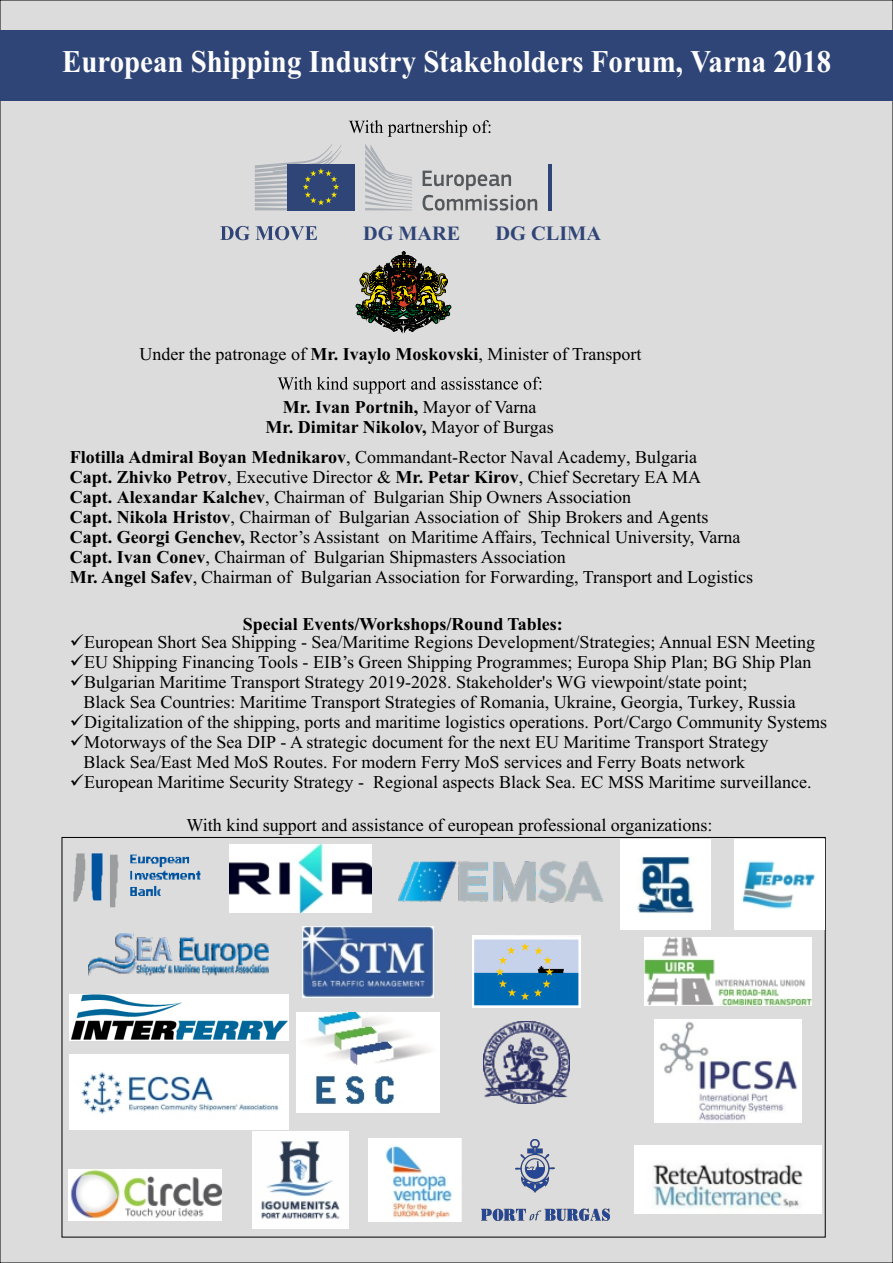
<style>
.page{position:relative;width:893px;height:1263px;background:#dddcdc}
.page>*{position:absolute;margin:0;border:0;box-sizing:border-box;transform-origin:0 0}
.t1{font:700 31.5px "Times New Roman";color:#fefefe;scale:.91 1}
.t2{font:700 20.4px "Times New Roman";color:#304577}
.t3{font:700 20.25px "Times New Roman";color:#304577}
.t4{font:18px/20.1px "Times New Roman";color:#000}
.t5{font:700 18px/20px "Times New Roman";color:#000;text-align:center}
.s1{font-weight:700}
.s2{font-weight:400}
</style>
<div class="page">
<svg style="left:349px;top:120px;width:141px;height:17px"></svg>
<svg style="left:278px;top:377px;width:263px;height:16px"></svg>
<svg style="left:220px;top:226px;width:97px;height:14px"></svg>
<svg style="left:423px;top:171px;width:114px;height:40px"></svg>
<hr style="left:548px;top:164px;width:4px;height:46px;background:#304577">
<svg style="left:365px;top:144px;width:47px;height:66px"></svg>
<div style="left:287px;top:164px;width:68px;height:46px;background:#304577"></div>
<svg style="left:255px;top:144px;width:86px;height:66px"></svg>
<svg style="left:355px;top:251px;width:96px;height:82px"></svg>
<img style="left:72px;top:852px;width:131px;height:57px">
<img style="left:644px;top:937px;width:167px;height:68px">
<img style="left:69px;top:1169px;width:153px;height:51px">
<img style="left:303px;top:926px;width:130px;height:71px">
<img style="left:734px;top:840px;width:90px;height:90px">
<img style="left:621px;top:840px;width:90px;height:90px">
<img style="left:69px;top:1054px;width:219px;height:75px">
<img style="left:654px;top:1019px;width:147px;height:104px">
<img style="left:70px;top:995px;width:218px;height:46px">
<img style="left:89px;top:933px;width:180px;height:45px">
<img style="left:369px;top:1139px;width:93px;height:82px">
<img style="left:397px;top:844px;width:208px;height:75px">
<div style="left:0;top:30px;width:893px;height:71px;background:#304577"></div>
<img style="left:481px;top:1140px;width:128px;height:80px">
<img style="left:252px;top:1132px;width:97px;height:96px">
<img style="left:634px;top:1146px;width:188px;height:68px">
<img style="left:484px;top:1021px;width:86px;height:82px">
<img style="left:473px;top:935px;width:107px;height:72px">
<img style="left:296px;top:1013px;width:144px;height:99px">
<img style="left:230px;top:844px;width:141px;height:69px">
<svg style="left:71px;top:634px;width:12px;height:12px"></svg>
<svg style="left:71px;top:654px;width:12px;height:12px"></svg>
<svg style="left:71px;top:674px;width:12px;height:12px"></svg>
<svg style="left:71px;top:714px;width:12px;height:12px"></svg>
<svg style="left:71px;top:734px;width:12px;height:12px"></svg>
<svg style="left:71px;top:774px;width:12px;height:12px"></svg>
<h1 class="t1" style="left:62px;top:51px;width:847px">European Shipping Industry Stakeholders Forum, Varna 2018</h1>
<p class="t3" style="left:363px;top:226px;width:99px">DG MARE</p>
<p class="t2" style="left:495px;top:226px;width:107px">DG CLIMA</p>
<p class="t4" style="left:140px;top:345px;width:503px">Under the patronage of <span class="s1">Mr. Ivaylo Moskovski</span>, Minister of Transport</p>
<p class="t5" style="left:265px;top:399px;width:290px">Mr. Ivan Portnih, <span class="s2">Mayor of Varna<br></span>Mr. Dimitar Nikolov, <span class="s2">Mayor of Burgas</span></p>
<p class="t4" style="left:70px;top:449px;width:685px"><span class="s1">Flotilla Admiral Boyan Mednikarov</span>, Commandant-Rector Naval Academy, Bulgaria<br><span class="s1">Capt. Zhivko Petrov</span>, Executive Director &amp; <span class="s1">Mr. Petar Kirov</span>, Chief Secretary EA MA<br><span class="s1">Capt. Alexandar Kalchev</span>, Chairman of Bulgarian Ship Owners Association<br><span class="s1">Capt. Nikola Hristov</span>, Chairman of Bulgarian Association of Ship Brokers and Agents <span class="s1">Capt. Georgi Genchev,</span> Rector’s Assistant on Maritime Affairs, Technical University, Varna <span class="s1">Capt. Ivan Conev</span>, Chairman of Bulgarian Shipmasters Association<br><span class="s1">Mr. Angel Safev</span>, Chairman of Bulgarian Association for Forwarding, Transport and Logistics</p>
<p class="t5" style="left:243px;top:615px;width:322px">Special Events/Workshops/Round Tables:</p>
<p class="t4" style="left:83px;top:634px;width:745px">European Short Sea Shipping - Sea/Maritime Regions Development/Strategies; Annual ESN Meeting EU Shipping Financing Tools - EIB’s Green Shipping Programmes; Europa Ship Plan; BG Ship Plan Bulgarian Maritime Transport Strategy 2019-2028. Stakeholder's WG viewpoint/state point;<br>Black Sea Countries: Maritime Transport Strategies of Romania, Ukraine, Georgia, Turkey, Russia Digitalization of the shipping, ports and maritime logistics operations. Port/Cargo Community Systems Motorways of the Sea DIP - A strategic document for the next EU Maritime Transport Strategy<br>Black Sea/East Med МоS Routes. For modern Ferry MoS services and Ferry Boats network<br>European Maritime Security Strategy - Regional aspects Black Sea. EC MSS Maritime surveillance.</p>
<p class="t4" style="left:187px;top:816px;width:527px">With kind support and assistance of european professional organizations:</p>
</div>
